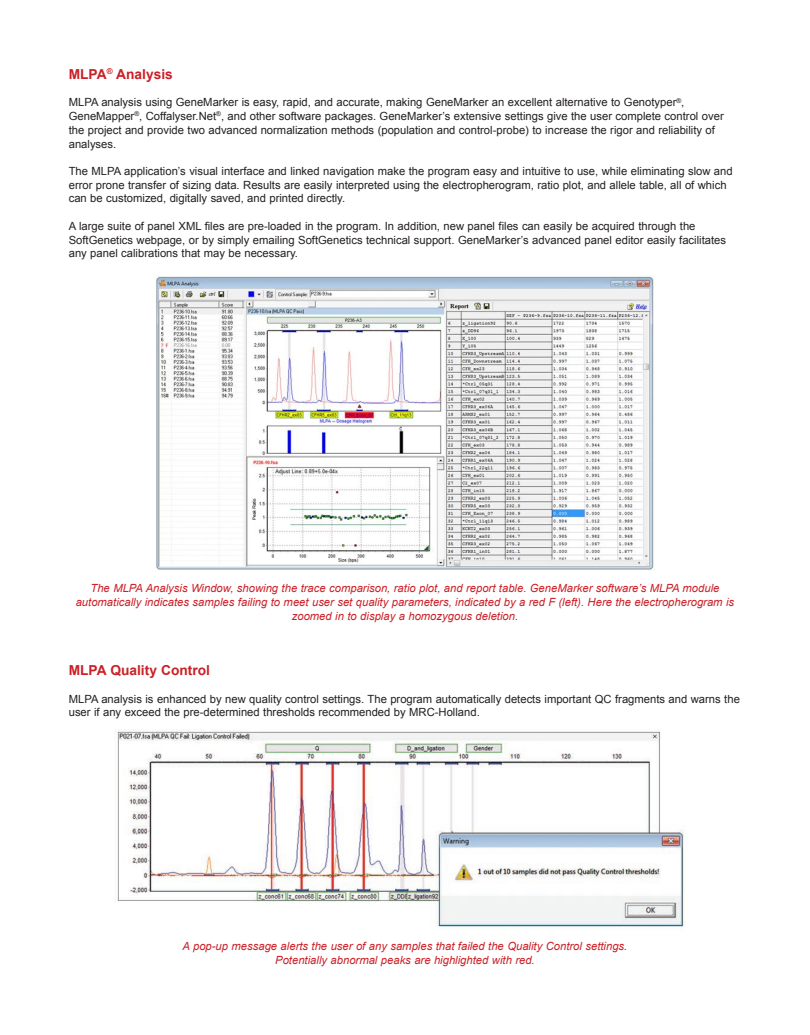
<style>
.page{position:relative;width:810px;height:1035px;background:#fff}
.page>*{position:absolute;margin:0;border:0;box-sizing:border-box;transform-origin:0 0}
.t1{font:700 13.75px "Arial";color:#cb2027}
.t2{font:11.25px/13.8px "Arial";color:#231f20}
.t3{font:italic 11.25px/13.8px "Arial";color:#cb2027;text-align:center}
</style>
<div class="page">
<img style="left:116px;top:729px;width:569px;height:198px">
<img style="left:155px;top:275px;width:500px;height:295px">
<p class="t1" style="left:69px;top:64px;width:106px">MLPA<sup>®</sup> Analysis</p>
<p class="t2" style="left:69px;top:95px;width:657px">MLPA analysis using GeneMarker is easy, rapid, and accurate, making GeneMarker an excellent alternative to Genotyper<sup>®</sup>, GeneMapper<sup>®</sup>, Coffalyser.Net<sup>®</sup>, and other software packages. GeneMarker’s extensive settings give the user complete control over the project and provide two advanced normalization methods (population and control-probe) to increase the rigor and reliability of analyses.</p>
<p class="t2" style="left:69px;top:164px;width:666px">The MLPA application’s visual interface and linked navigation make the program easy and intuitive to use, while eliminating slow and error prone transfer of sizing data. Results are easily interpreted using the electropherogram, ratio plot, and allele table, all of which can be customized, digitally saved, and printed directly.</p>
<p class="t2" style="left:69px;top:219px;width:659px">A large suite of panel XML files are pre-loaded in the program. In addition, new panel files can easily be acquired through the<br>SoftGenetics webpage, or by simply emailing SoftGenetics technical support. GeneMarker’s advanced panel editor easily facilitates any panel calibrations that may be necessary.</p>
<p class="t3" style="left:76px;top:582px;width:660px">The MLPA Analysis Window, showing the trace comparison, ratio plot, and report table. GeneMarker software’s MLPA module automatically indicates samples failing to meet user set quality parameters, indicated by a red F (left). Here the electropherogram is zoomed in to display a homozygous deletion.</p>
<p class="t1" style="left:69px;top:660px;width:143px">MLPA Quality Control</p>
<p class="t2" style="left:69px;top:692px;width:673px">MLPA analysis is enhanced by new quality control settings. The program automatically detects important QC fragments and warns the user if any exceed the pre-determined thresholds recommended by MRC-Holland.</p>
<p class="t3" style="left:183px;top:939px;width:446px">A pop-up message alerts the user of any samples that failed the Quality Control settings.</p>
<p class="t3" style="left:275px;top:953px;width:261px">Potentially abnormal peaks are highlighted with red.</p>
</div>
